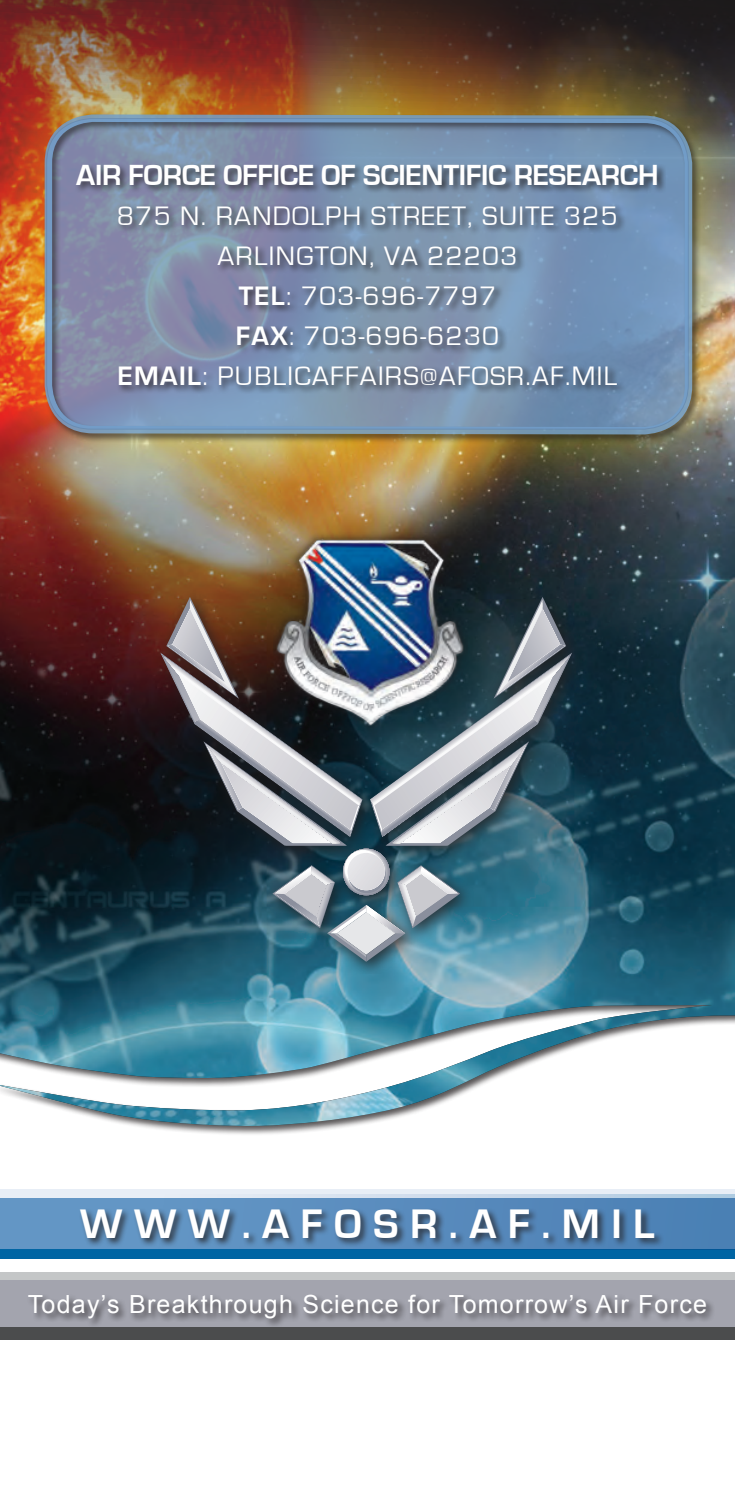
<style>
.page{position:relative;width:735px;height:1500px;background:#fff}
.page>*{position:absolute;margin:0;border:0;box-sizing:border-box;transform-origin:0 0}
.t1{font:700 62.5px "Eurostile";letter-spacing:.025em;color:#fff}
.t2{font:700 42.5px "Eurostile";letter-spacing:.27em;color:#fff}
.t3{font:700 30px "Eurostile";letter-spacing:-.01em;color:#fff}
.t4{font:27.5px/40px "Eurostile";letter-spacing:.05em;color:#fff;text-align:center}
.t5{font:25px "Arial";letter-spacing:.05em;color:#fff}
.s1{font-weight:700}
</style>
<div class="page">
<img style="left:0;top:0;width:735px;height:1127px">
<div style="left:0;top:29px;width:735px;height:479px;background:#fff101;opacity:.75"></div>
<div style="left:43px;top:113px;width:659px;height:331px;background:#231f20;opacity:.75"></div>
<svg style="left:41px;top:111px;width:655px;height:327px;background:#7a8ba0"></svg>
<div style="left:0;top:1327px;width:735px;height:13px;background:#4b4c4d"></div>
<svg style="left:0;top:1272px;width:735px;height:55px;background:#aeafb6"></svg>
<div style="left:0;top:1189px;width:735px;height:9px;background:#e8eef6"></div>
<div style="left:0;top:1249px;width:735px;height:9px;background:#0065a4"></div>
<svg style="left:0;top:1195px;width:735px;height:54px;background:#6897c3"></svg>
<img style="left:273px;top:526px;width:195px;height:59px">
<div style="left:149px;top:585px;width:435px;height:389px;background:#231f20;opacity:.75"></div>
<div style="left:343px;top:849px;width:45px;height:44px;background:#aeafb7;border-radius:50%"></div>
<div style="left:344px;top:849px;width:44px;height:44px;background:#a2a5b0;border-radius:50%"></div>
<svg style="left:344px;top:849px;width:43px;height:43px"></svg>
<div style="left:344px;top:850px;width:42px;height:41px;background:#c7c7cc;border-radius:50%"></div>
<div style="left:345px;top:850px;width:39px;height:39px;background:#d5d5da;border-radius:50%"></div>
<div style="left:345px;top:850px;width:38px;height:38px;background:#e4e4e8;border-radius:50%"></div>
<div style="left:345px;top:850px;width:37px;height:37px;background:#e9e9eb;border-radius:50%"></div>
<div style="left:345px;top:850px;width:36px;height:37px;background:#fbfcfc;border-radius:50%"></div>
<div style="left:345px;top:851px;width:36px;height:35px;background:#fff;border-radius:50%"></div>
<div style="left:348px;top:853px;width:37px;height:37px;background:#e4e4e8;border-radius:19px"></div>
<svg style="left:370px;top:597px;width:202px;height:249px;background:#637783"></svg>
<svg style="left:160px;top:597px;width:203px;height:249px;background:#656366"></svg>
<svg style="left:127px;top:857px;width:48px;height:51px;background:#09202a"></svg>
<svg style="left:150px;top:919px;width:69px;height:58px;background:#1c4c5e"></svg>
<svg style="left:272px;top:856px;width:340px;height:121px;background:#578698"></svg>
<div style="left:74px;top:164px;width:591px;height:230px;background:#231f20;opacity:.75"></div>
<div style="left:26px;top:1293px;width:690px;height:34px;background:#231f20;opacity:.75"></div>
<div style="left:79px;top:1208px;width:585px;height:39px;background:#231f20;opacity:.75"></div>
<p class="t3" style="left:76px;top:159px;width:584px">AIR FORCE OFFICE OF SCIENTIFIC RESEARCH</p>
<p class="t4" style="left:117px;top:197px;width:502px">875 N. RANDOLPH STREET, SUITE 325<br>ARLINGTON, VA 22203<br><span class="s1">TEL</span>: 703-696-7797<br><span class="s1">FAX</span>: 703-696-6230<br><span class="s1">EMAIL</span>: PUBLICAFFAIRS@AFOSR.AF.MIL</p>
<h1 class="t1" style="left:12px;top:364px;width:535px">RESEARCH AREAS</h1>
<h2 class="t2" style="left:80px;top:1201px;width:576px">WWW.AFOSR.AF.MIL</h2>
<p class="t5" style="left:28px;top:1288px;width:681px">Today’s Breakthrough Science for Tomorrow’s Air Force</p>
</div>
